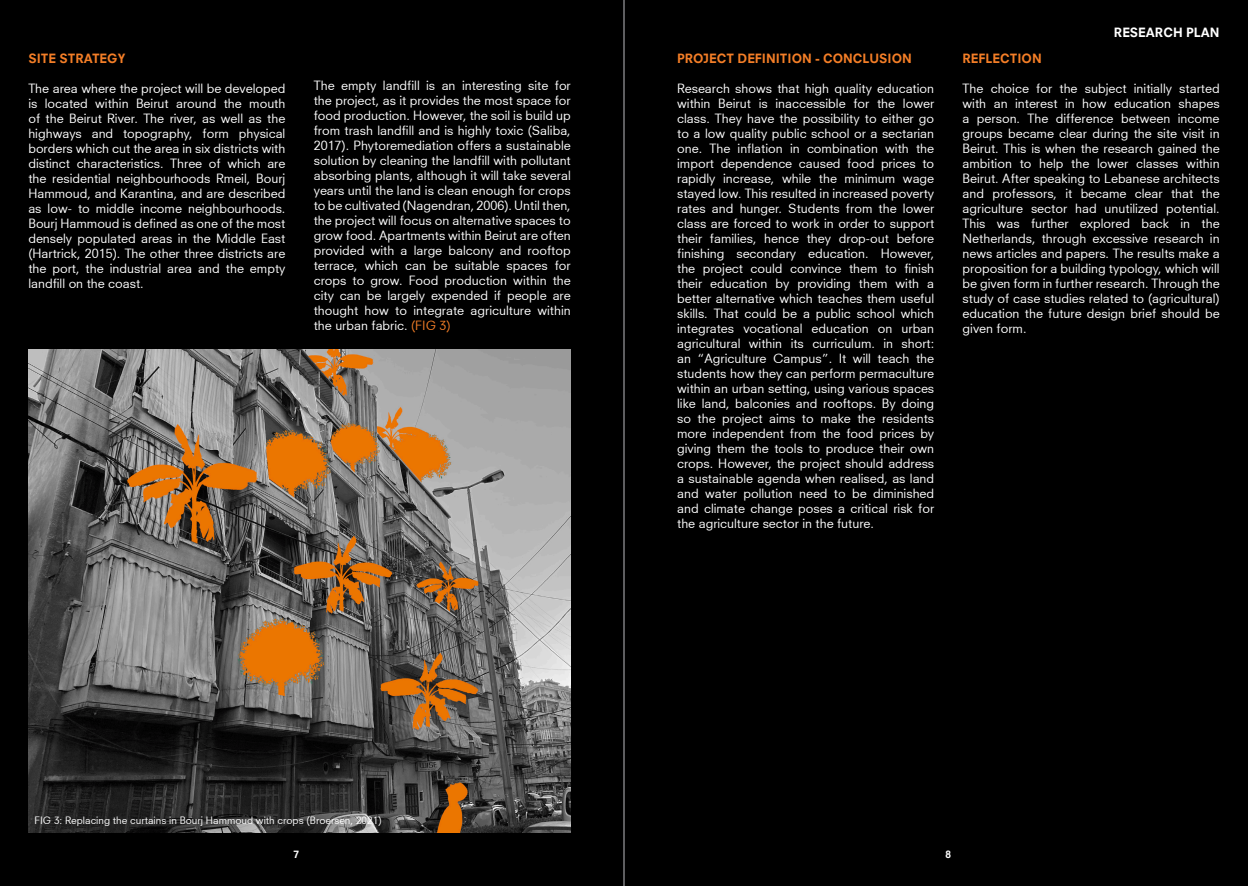
<style>
.page{position:relative;width:1248px;height:886px;background:#fff}
.page>*{position:absolute;margin:0;border:0;box-sizing:border-box;transform-origin:0 0}
.text__Neuzeits__10pt{font:12.5px/15px "Neuzeit S";color:#fff;text-align:justify}
.text__Neuzeits__10pt-2{font:12.5px "Neuzeit S Heavy";color:#f47e27}
.text__NeuzeitsHeavy{font:12.5px "Neuzeit S Heavy";color:#fff}
.subtitle__Neuzeits{font:10px "Neuzeit S";color:#fff}
.t1{font:10px "Neuzeit S Heavy";color:#fff}
.s1{color:#f47e27}
</style>
<div class="page">
<div style="left:0;top:0;width:1247px;height:886px;background:#000"></div>
<hr style="left:623px;top:0;width:1px;height:886px;background:#bcbdc0">
<img style="left:28px;top:350px;width:542px;height:483px">
<p class="text__Neuzeits__10pt-2" style="left:28px;top:50px;width:98px">SITE STRATEGY</p>
<p class="text__Neuzeits__10pt" style="left:28px;top:80px;width:258px">The area where the project will be developed is located within Beirut around the mouth of the Beirut River. The river, as well as the highways and topography, form physical borders which cut the area in six districts with distinct characteristics. Three of which are the residential neighbourhoods Rmeil, Bourj Hammoud, and Karantina, and are described as low- to middle income neighbourhoods.<br>Bourj Hammoud is defined as one of the most densely populated areas in the Middle East (Hartrick, 2015). The other three districts are the port, the industrial area and the empty landfill on the coast.</p>
<p class="text__Neuzeits__10pt" style="left:314px;top:78px;width:258px">The empty landfill is an interesting site for the project, as it provides the most space for food production. However, the soil is build up from trash landfill and is highly toxic (Saliba, 2017). Phytoremediation offers a sustainable solution by cleaning the landfill with pollutant absorbing plants, although it will take several years until the land is clean enough for crops to be cultivated (Nagendran, 2006). Until then, the project will focus on alternative spaces to grow food. Apartments within Beirut are often provided with a large balcony and rooftop terrace, which can be suitable spaces for crops to grow. Food production within the city can be largely expended if people are thought how to integrate agriculture within the urban fabric. <span class="s1">(FIG 3)</span></p>
<p class="text__Neuzeits__10pt-2" style="left:677px;top:50px;width:236px">PROJECT DEFINITION - CONCLUSION</p>
<p class="text__Neuzeits__10pt" style="left:677px;top:80px;width:258px">Research shows that high quality education within Beirut is inaccessible for the lower class. They have the possibility to either go to a low quality public school or a sectarian one. The inflation in combination with the import dependence caused food prices to rapidly increase, while the minimum wage stayed low. This resulted in increased poverty rates and hunger. Students from the lower class are forced to work in order to support their families, hence they drop-out before finishing secondary education. However, the project could convince them to finish their education by providing them with a better alternative which teaches them useful skills. That could be a public school which integrates vocational education on urban agricultural within its curriculum. in short: an “Agriculture Campus”. It will teach the students how they can perform permaculture within an urban setting, using various spaces like land, balconies and rooftops. By doing so the project aims to make the residents more independent from the food prices by giving them the tools to produce their own crops. However, the project should address a sustainable agenda when realised, as land and water pollution need to be diminished and climate change poses a critical risk for the agriculture sector in the future.</p>
<p class="text__NeuzeitsHeavy" style="left:1113px;top:24px;width:107px">RESEARCH PLAN</p>
<p class="text__Neuzeits__10pt-2" style="left:962px;top:50px;width:81px">REFLECTION</p>
<p class="text__Neuzeits__10pt" style="left:962px;top:80px;width:258px">The choice for the subject initially started with an interest in how education shapes a person. The difference between income groups became clear during the site visit in Beirut. This is when the research gained the ambition to help the lower classes within Beirut. After speaking to Lebanese architects and professors, it became clear that the agriculture sector had unutilized potential.<br>This was further explored back in the Netherlands, through excessive research in news articles and papers. The results make a proposition for a building typology, which will be given form in further research. Through the study of case studies related to (agricultural) education the future design brief should be given form.</p>
<p class="subtitle__Neuzeits" style="left:35px;top:814px;width:348px">FIG 3: Replacing the curtains in Bourj Hammoud with crops (Broersen, 2021)</p>
<p class="t1" style="left:293px;top:848px;width:7px">7</p>
<p class="t1" style="left:945px;top:848px;width:7px">8</p>
</div>
